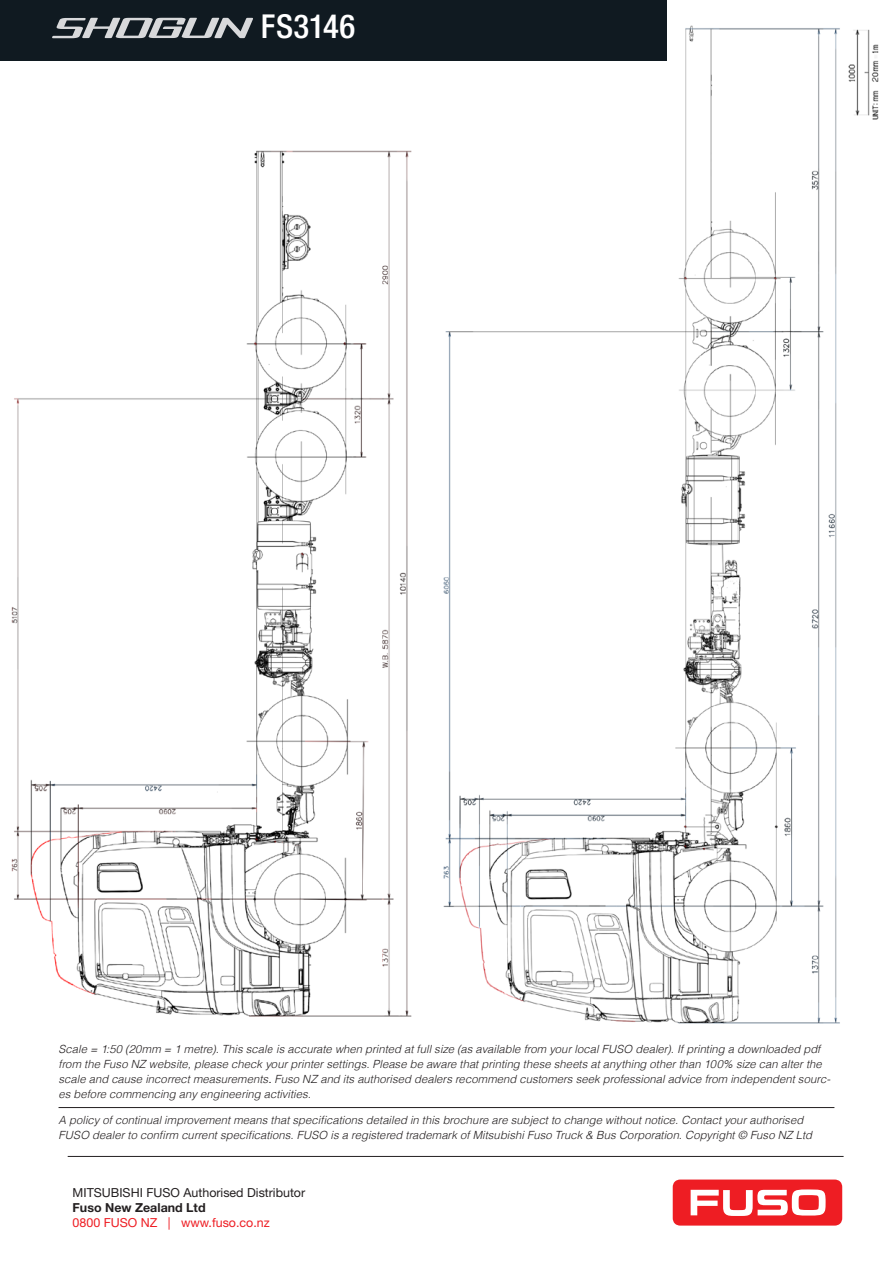
<style>
.page{position:relative;width:893px;height:1263px;background:#fff}
.page>*{position:absolute;margin:0;border:0;box-sizing:border-box;transform-origin:0 0}
.Spec_Page_Header{font:500 condensed 33px "Helvetica Neue LT Std";color:#fff}
.t1{font:12.45px "Helvetica Neue LT Std";color:#231f20}
.t2{font:12.45px "Helvetica Neue LT Std";color:#ee1d23}
.t3{font:700 12.45px "Helvetica Neue LT Std";color:#231f20}
.Ts_and_Cs{font:italic 300 11.25px/15px "Helvetica";letter-spacing:.005em;color:#231f20}
</style>
<div class="page">
<div style="left:0;top:0;width:667px;height:60px;background:#101a21"></div>
<svg style="left:52px;top:18px;width:201px;height:20px"></svg>
<hr style="left:68px;top:1156px;width:776px;height:1px;background:#231f20">
<hr style="left:59px;top:1107px;width:775px;height:1px;background:#231f20">
<img style="left:11px;top:150px;width:401px;height:867px">
<img style="left:848px;top:29px;width:31px;height:91px">
<img style="left:429px;top:25px;width:411px;height:999px">
<svg style="left:672px;top:1179px;width:171px;height:47px"></svg>
<p class="Spec_Page_Header" style="left:261px;top:7px;width:96px">FS3146</p>
<p class="Ts_and_Cs" style="left:59px;top:1040px;width:773px">Scale = 1:50 (20mm = 1 metre). This scale is accurate when printed at full size (as available from your local FUSO dealer). If printing a downloaded pdf from the Fuso NZ website, please check your printer settings. Please be aware that printing these sheets at anything other than 100% size can alter the scale and cause incorrect measurements. Fuso NZ and its authorised dealers recommend customers seek professional advice from independent sourc&shy;es before commencing any engineering activities.</p>
<p class="Ts_and_Cs" style="left:59px;top:1112px;width:755px">A policy of continual improvement means that specifications detailed in this brochure are subject to change without notice. Contact your authorised<br>FUSO dealer to confirm current specifications. FUSO is a registered trademark of Mitsubishi Fuso Truck &amp; Bus Corporation. Copyright © Fuso NZ Ltd</p>
<p class="t1" style="left:73px;top:1185px;width:234px">MITSUBISHI FUSO Authorised Distributor</p>
<p class="t3" style="left:73px;top:1200px;width:135px">Fuso New Zealand Ltd</p>
<p class="t2" style="left:73px;top:1215px;width:199px">0800 FUSO NZ | www.fuso.co.nz</p>
</div>
